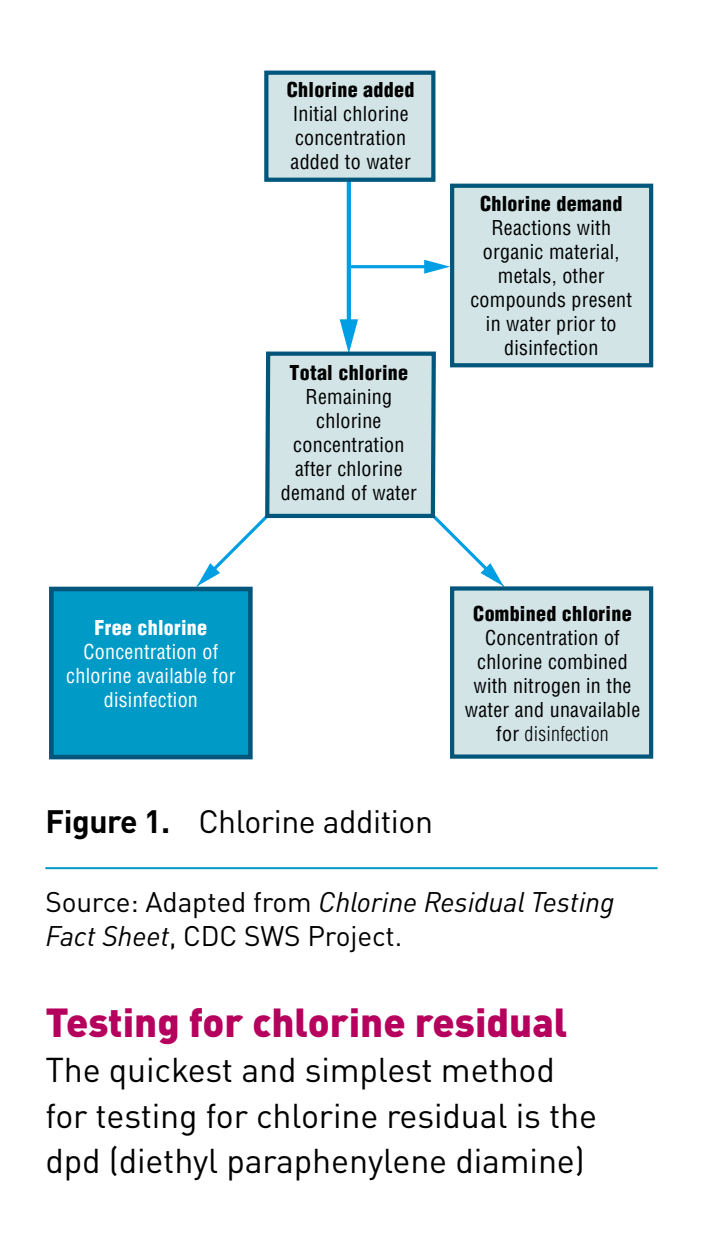
<style>
.page{position:relative;width:703px;height:1248px;background:#fff}
.page>*{position:absolute;margin:0;border:0;box-sizing:border-box;transform-origin:0 0}
.t1{font:900 40px "DINOT";color:#b6005d}
.t2{font:34px/45.2px "DINOT";letter-spacing:-.005em;color:#000}
.t3{font:32px "DINOT";letter-spacing:-.015em;color:#000}
.t4{font:28px/33.6px "DINOT";letter-spacing:-.005em;color:#000}
.t5{font:condensed 20px/24px "Helvetica LT Std";letter-spacing:.015em;color:#000;text-align:center}
.t6{font:900 condensed 20px "Helvetica LT Std";letter-spacing:.015em;color:#000}
.t7{font:condensed 20px/24px "Helvetica LT Std";letter-spacing:.015em;color:#fff;text-align:center}
.t8{font:900 condensed 20px "Helvetica LT Std";letter-spacing:.015em;color:#fff}
.s1{font-weight:700}
.s2{font-weight:300}
.s3{font-style:italic}
</style>
<div class="page">
<hr style="left:45px;top:867px;width:613px;height:2px;background:#009ac7">
<hr style="left:347px;top:180px;width:4px;height:145px;background:#009fe3">
<svg style="left:340px;top:319px;width:18px;height:32px"></svg>
<hr style="left:351px;top:265px;width:78px;height:3px;background:#009fe3">
<svg style="left:424px;top:260px;width:26px;height:13px"></svg>
<svg style="left:429px;top:516px;width:75px;height:70px"></svg>
<svg style="left:197px;top:516px;width:75px;height:70px"></svg>
<div style="left:452px;top:186px;width:199px;height:179px;background:#d2e4e6"></div>
<div style="left:450px;top:184px;width:203px;height:183px;border:4px solid #00577b"></div>
<div style="left:452px;top:588px;width:199px;height:168px;background:#d2e4e6"></div>
<div style="left:450px;top:586px;width:203px;height:172px;border:4px solid #00577b"></div>
<div style="left:266px;top:73px;width:167px;height:107px;background:#d2e4e6"></div>
<div style="left:264px;top:71px;width:171px;height:111px;border:4px solid #00577b"></div>
<div style="left:267px;top:353px;width:167px;height:163px;background:#d2e4e6"></div>
<div style="left:265px;top:351px;width:171px;height:167px;border:4px solid #00577b"></div>
<div style="left:51px;top:589px;width:199px;height:168px;background:#009ac7"></div>
<div style="left:49px;top:586px;width:204px;height:173px;border:5px solid #00577b"></div>
<p class="t6" style="left:287px;top:77px;width:129px">Chlorine added</p>
<p class="t5" style="left:291px;top:102px;width:122px;text-align:left">Initial chlorine concentration added to water</p>
<p class="t6" style="left:290px;top:360px;width:120px">Total chlorine</p>
<p class="t5" style="left:281px;top:385px;width:138px">Remaining chlorine concentration after chlorine demand of water</p>
<p class="t6" style="left:480px;top:191px;width:144px">Chlorine demand</p>
<p class="t5" style="left:470px;top:216px;width:163px">Reactions with organic material, metals, other compounds present in water prior to disinfection</p>
<p class="t8" style="left:94px;top:615px;width:114px">Free chlorine</p>
<p class="t7" style="left:66px;top:639px;width:171px">Concentration of chlorine available for disinfection</p>
<h3 class="t3" style="left:45px;top:801px;width:389px"><span class="s1">Figure 1.</span> Chlorine addition</h3>
<p class="t6" style="left:473px;top:600px;width:160px">Combined chlorine</p>
<p class="t5" style="left:465px;top:625px;width:177px">Concentration of chlorine combined with nitrogen in the water and unavailable for <span class="s2">disinfection</span></p>
<h3 class="t4" style="left:45px;top:884px;width:571px">Source: Adapted from <span class="s3">Chlorine Residual Testing<br>Fact Sheet</span>, CDC SWS Project.</h3>
<h1 class="t1" style="left:45px;top:995px;width:524px">Testing for chlorine residual</h1>
<h2 class="t2" style="left:45px;top:1046px;width:553px">The quickest and simplest method for testing for chlorine residual is the dpd (diethyl paraphenylene diamine)</h2>
</div>
